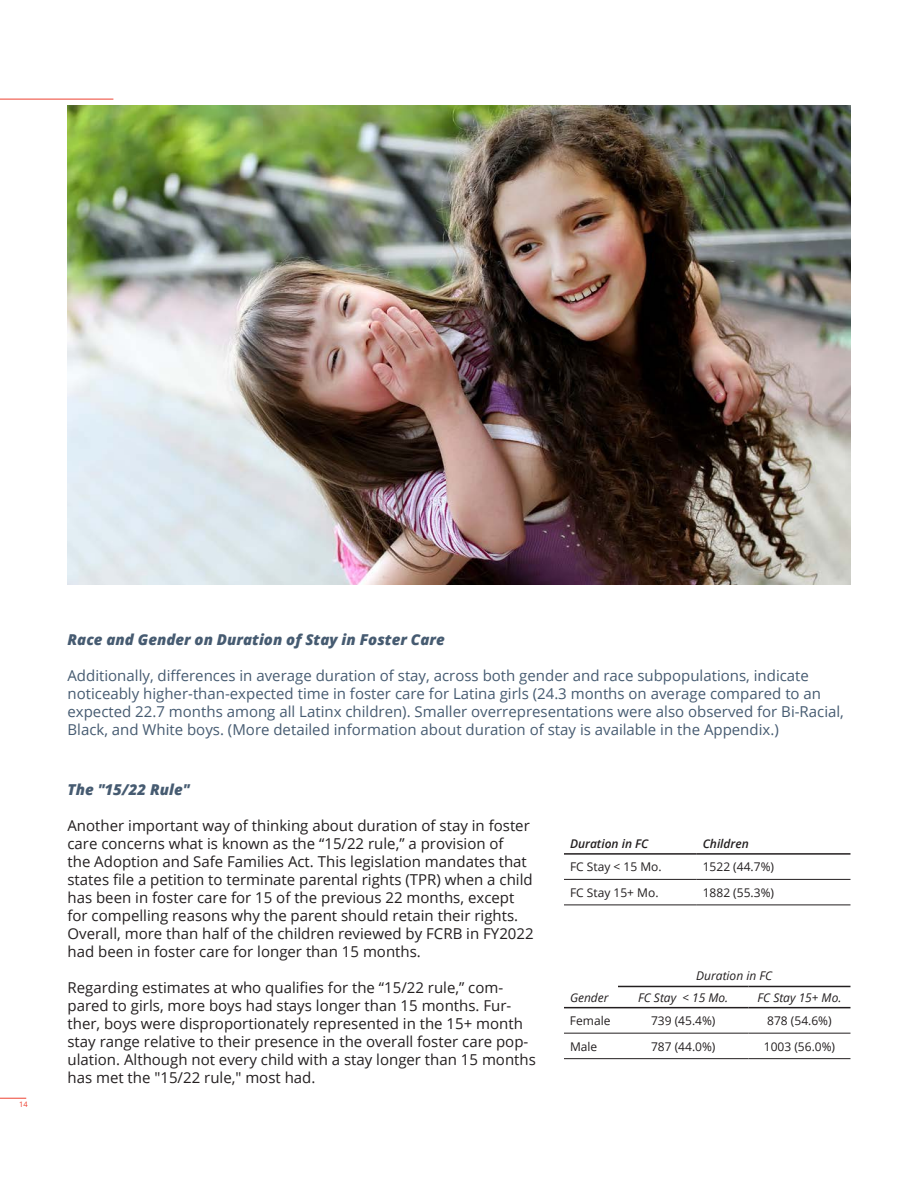
<style>
.page{position:relative;width:918px;height:1188px;background:#fff}
.page>*{position:absolute;margin:0;border:0;box-sizing:border-box;transform-origin:0 0}
.t1{font:15px/18px "Open Sans";color:#231f20}
.Body_Text{font:15px/18px "Open Sans";color:#465b71}
.Body_Text-2{font:italic 800 15px "Open Sans";color:#465b71}
.t2{font:12px "Open Sans";color:#231f20}
.t3{font:italic 12px "Open Sans";color:#231f20}
.t4{font:italic 600 12px "Open Sans";color:#231f20}
.t5{font:7.5px "Open Sans";color:#ee4232}
</style>
<div class="page">
<svg style="left:0;top:1098px;width:26px;height:1px"></svg>
<hr style="left:0;top:99px;width:113px;height:1px;background:#ee4232">
<hr style="left:564px;top:853px;width:133px;height:2px;background:#231f20">
<hr style="left:697px;top:853px;width:153px;height:2px;background:#231f20">
<hr style="left:564px;top:879px;width:133px;height:1px;background:#231f20">
<hr style="left:697px;top:879px;width:153px;height:1px;background:#231f20">
<hr style="left:564px;top:905px;width:133px;height:1px;background:#231f20">
<hr style="left:697px;top:905px;width:153px;height:1px;background:#231f20">
<hr style="left:618px;top:986px;width:130px;height:1px;background:#231f20">
<hr style="left:748px;top:986px;width:102px;height:1px;background:#231f20">
<hr style="left:564px;top:1007px;width:54px;height:1px;background:#231f20">
<hr style="left:618px;top:1007px;width:130px;height:1px;background:#231f20">
<hr style="left:748px;top:1007px;width:102px;height:1px;background:#231f20">
<hr style="left:564px;top:1033px;width:54px;height:1px;background:#231f20">
<hr style="left:618px;top:1033px;width:130px;height:1px;background:#231f20">
<hr style="left:748px;top:1033px;width:102px;height:1px;background:#231f20">
<hr style="left:564px;top:1058px;width:54px;height:1px;background:#231f20">
<hr style="left:618px;top:1058px;width:130px;height:1px;background:#231f20">
<hr style="left:748px;top:1058px;width:102px;height:1px;background:#231f20">
<img style="left:68px;top:105px;width:782px;height:480px">
<p class="t5" style="left:19px;top:1099px;width:10px">14</p>
<p class="Body_Text-2" style="left:68px;top:628px;width:379px">Race and Gender on Duration of Stay in Foster Care</p>
<p class="Body_Text" style="left:68px;top:666px;width:778px">Additionally, differences in average duration of stay, across both gender and race subpopulations, indicate noticeably higher-than-expected time in foster care for Latina girls (24.3 months on average compared to an expected 22.7 months among all Latinx children). Smaller overrepresentations were also observed for Bi-Racial, Black, and White boys. (More detailed information about duration of stay is available in the Appendix.)</p>
<p class="Body_Text-2" style="left:68px;top:778px;width:124px">The "15/22 Rule"</p>
<p class="t1" style="left:68px;top:817px;width:468px">Another important way of thinking about duration of stay in foster care concerns what is known as the “15/22 rule,” a provision of<br>the Adoption and Safe Families Act. This legislation mandates that states file a petition to terminate parental rights (TPR) when a child has been in foster care for 15 of the previous 22 months, except for compelling reasons why the parent should retain their rights.<br>Overall, more than half of the children reviewed by FCRB in FY2022 had been in foster care for longer than 15 months.</p>
<p class="t1" style="left:68px;top:979px;width:470px">Regarding estimates at who qualifies for the “15/22 rule,” com&shy;pared to girls, more boys had stays longer than 15 months. Fur&shy;ther, boys were disproportionately represented in the 15+ month stay range relative to their presence in the overall foster care pop&shy;ulation. Although not every child with a stay longer than 15 months has met the "15/22 rule," most had.</p>
<p class="t4" style="left:570px;top:835px;width:80px">Duration in FC</p>
<p class="t4" style="left:703px;top:835px;width:48px">Children</p>
<p class="t2" style="left:570px;top:859px;width:93px">FC Stay &lt; 15 Mo.</p>
<p class="t2" style="left:703px;top:859px;width:73px">1522 (44.7%)</p>
<p class="t2" style="left:570px;top:884px;width:90px">FC Stay 15+ Mo.</p>
<p class="t2" style="left:703px;top:884px;width:73px">1882 (55.3%)</p>
<p class="t3" style="left:570px;top:989px;width:40px">Gender</p>
<p class="t3" style="left:696px;top:968px;width:77px">Duration in FC</p>
<p class="t3" style="left:638px;top:989px;width:92px">FC Stay &lt; 15 Mo.</p>
<p class="t3" style="left:758px;top:989px;width:85px">FC Stay 15+ Mo.</p>
<p class="t2" style="left:570px;top:1012px;width:42px">Female</p>
<p class="t2" style="left:651px;top:1012px;width:66px">739 (45.4%)</p>
<p class="t2" style="left:767px;top:1012px;width:66px">878 (54.6%)</p>
<p class="t2" style="left:570px;top:1038px;width:29px">Male</p>
<p class="t2" style="left:651px;top:1038px;width:66px">787 (44.0%)</p>
<p class="t2" style="left:764px;top:1038px;width:73px">1003 (56.0%)</p>
</div>
